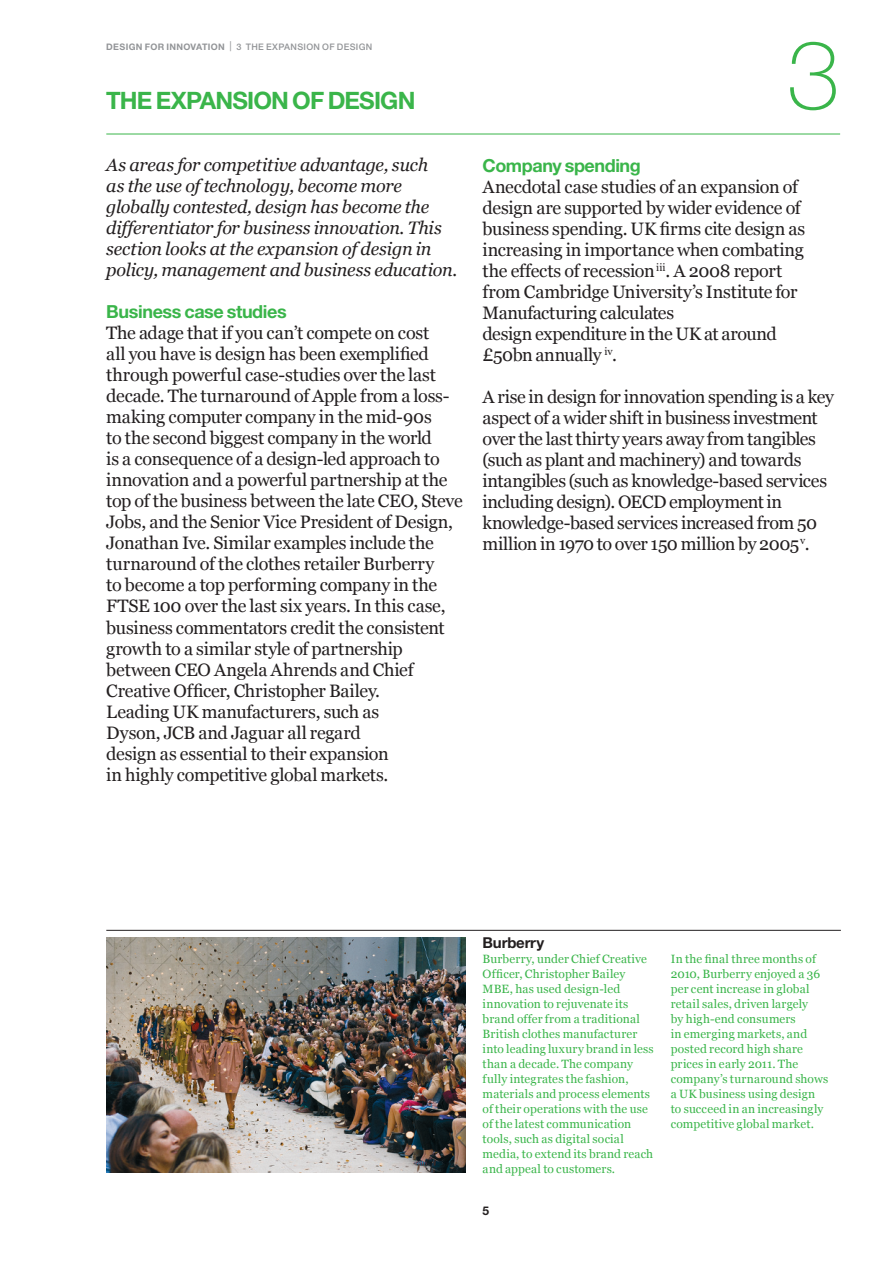
<style>
.page{position:relative;width:893px;height:1263px;background:#fff}
.page>*{position:absolute;margin:0;border:0;box-sizing:border-box;transform-origin:0 0}
.t1{font:100 96px "Helvetica Neue";color:#3ab54a}
.t2{font:700 24px "Helvetica Neue";letter-spacing:-.035em;color:#3ab54a}
.t3{font:18px/21px "Georgia";letter-spacing:-.015em;color:#231f20}
.t4{font:italic 18px/21px "Georgia";letter-spacing:-.015em;color:#231f20}
.t5{font:700 18px "Helvetica Neue";letter-spacing:-.02em;color:#3ab54a}
.t6{font:700 15px "Helvetica Neue";color:#231f20}
.t7{font:12px/15px "Georgia";letter-spacing:.015em;color:#3ab54a}
.t8{font:700 12px "Helvetica Neue";color:#231f20}
.t9{font:500 9px "Helvetica Neue";letter-spacing:.035em;color:#939598}
.t10{font:700 9px "Helvetica Neue";color:#939598}
.s1{font-weight:300;font-size:13.5px}
</style>
<div class="page">
<hr style="left:106px;top:134px;width:734px;height:1px;background:#3ab54a">
<hr style="left:106px;top:930px;width:735px;height:1px;background:#231f20">
<img style="left:106px;top:937px;width:360px;height:236px">
<p class="t10" style="left:106px;top:41px;width:14px">DESIGN</p>
<p class="t10" style="left:145px;top:41px;width:8px">FOR</p>
<p class="t10" style="left:166px;top:41px;width:7px">INNOVATION</p>
<p class="t9" style="left:229px;top:41px;width:145px"><span class="s1">|</span> 3 THE EXPANSION OF DESIGN</p>
<h2 class="t2" style="left:106px;top:86px;width:311px">Th e expansion of design</h2>
<p class="t4" style="left:106px;top:155px;width:352px">As areas for competitive advantage, such<br>as the use of technology, become more globally contested, design has become the differentiator for business innovation. This section looks at the expansion of design in policy, management and business education.</p>
<p class="t5" style="left:106px;top:301px;width:182px">Business case studies</p>
<p class="t3" style="left:106px;top:323px;width:358px">The adage that if you can’t compete on cost<br>all you have is design has been exemplified through powerful case-studies over the last decade. The turnaround of Apple from a loss&shy;making computer company in the mid-90s<br>to the second biggest company in the world<br>is a consequence of a design-led approach to innovation and a powerful partnership at the top of the business between the late CEO, Steve Jobs, and the Senior Vice President of Design, Jonathan Ive. Similar examples include the turnaround of the clothes retailer Burberry<br>to become a top performing company in the FTSE 100 over the last six years. In this case, business commentators credit the consistent growth to a similar style of partnership between CEO Angela Ahrends and Chief Creative Officer, Christopher Bailey.<br>Leading UK manufacturers, such as<br>Dyson, JCB and Jaguar all regard<br>design as essential to their expansion<br>in highly competitive global markets.</p>
<h1 class="t1" style="left:787px;top:20px;width:55px">3</h1>
<p class="t5" style="left:483px;top:154px;width:160px">Company spending</p>
<p class="t3" style="left:483px;top:176px;width:324px">Anecdotal case studies of an expansion of design are supported by wider evidence of business spending. UK firms cite design as increasing in importance when combating the effects of recession <sup>iii</sup>. A 2008 report from Cambridge University’s Institute for Manufacturing calculates<br>design expenditure in the UK at around £50bn annually <sup>iv</sup>.</p>
<p class="t3" style="left:483px;top:386px;width:353px">A rise in design for innovation spending is a key aspect of a wider shift in business investment over the last thirty years away from tangibles (such as plant and machinery) and towards intangibles (such as knowledge-based services including design). OECD employment in knowledge-based services increased from 50 million in 1970 to over 150 million by 2005 <sup>v</sup>.</p>
<p class="t6" style="left:483px;top:933px;width:63px">Burberry</p>
<p class="t7" style="left:483px;top:951px;width:173px">Burberry, under Chief Creative<br>Officer, Christopher Bailey<br>MBE, has used design-led innovation to rejuvenate its brand offer from a traditional<br>British clothes manufacturer into leading luxury brand in less than a decade. The company fully integrates the fashion, materials and process elements of their operations with the use of the latest communication tools, such as digital social media, to extend its brand reach and appeal to customers.</p>
<p class="t7" style="left:671px;top:951px;width:159px">In the final three months of<br>2010, Burberry enjoyed a 36 per cent increase in global retail sales, driven largely<br>by high-end consumers<br>in emerging markets, and posted record high share prices in early 2011. The company’s turnaround shows a UK business using design to succeed in an increasingly competitive global market.</p>
<p class="t8" style="left:483px;top:1203px;width:8px">5</p>
</div>
